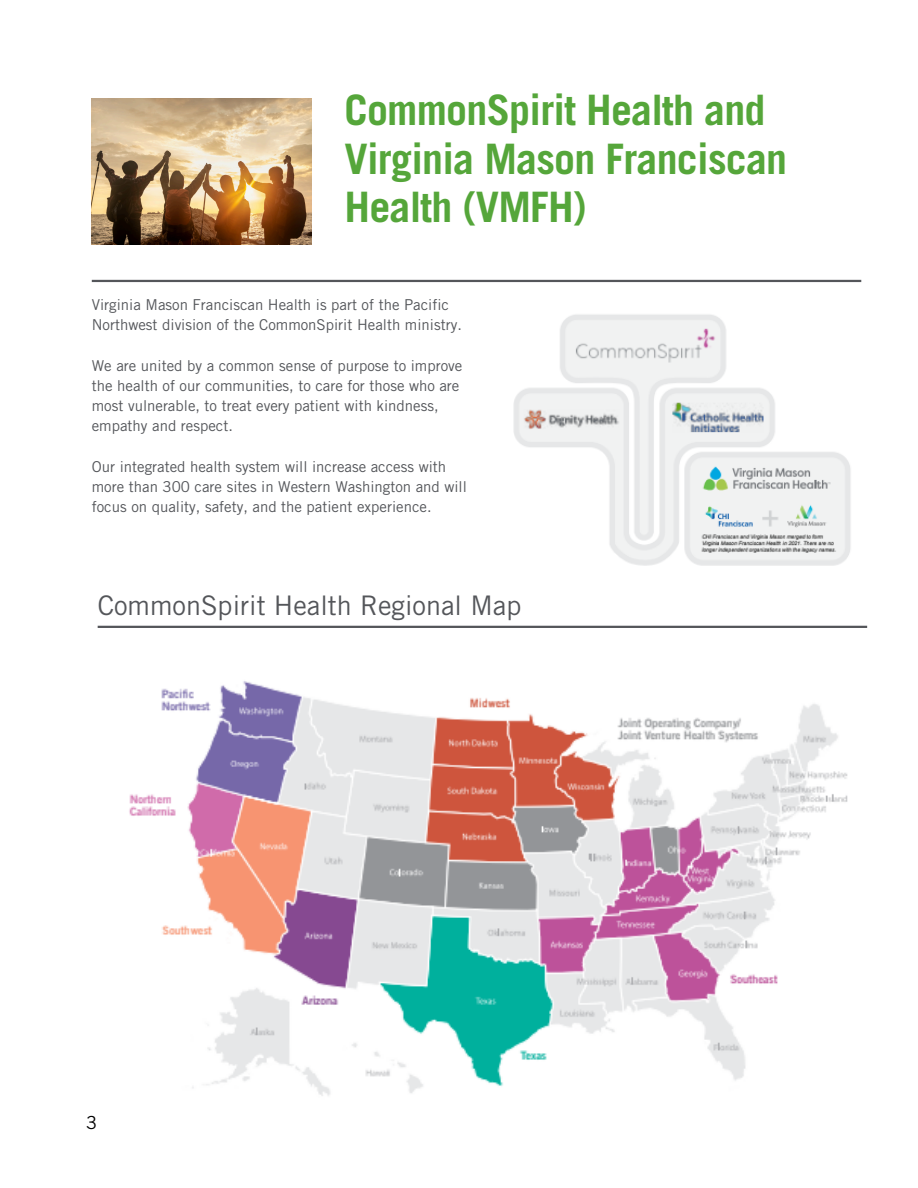
<style>
.page{position:relative;width:918px;height:1188px;background:#fff}
.page>*{position:absolute;margin:0;border:0;box-sizing:border-box;transform-origin:0 0}
.t1{font:700 42px/48.3px "Trade Gothic LT Std";letter-spacing:-.02em;color:#55a63a}
.t2{font:27px "Trade Gothic LT Std";color:#54565a}
.t3{font:18px "Trade Gothic LT Std";color:#000}
.t4{font:15px/20.2px "Trade Gothic LT Std";color:#54565a}
</style>
<div class="page">
<img style="left:513px;top:314px;width:338px;height:252px">
<img style="left:92px;top:98px;width:219px;height:146px">
<hr style="left:92px;top:280px;width:769px;height:2px;background:#54565a">
<div style="left:492px;top:507px;width:57px;height:40px;background:#fff"></div>
<hr style="left:98px;top:626px;width:769px;height:2px;background:#54565a">
<img style="left:129px;top:681px;width:719px;height:415px">
<p class="t1" style="left:345px;top:92px;width:444px">CommonSpirit Health and<br>Virginia Mason Franciscan<br>Health (VMFH)</p>
<p class="t4" style="left:92px;top:296px;width:372px">Virginia Mason Franciscan Health is part of the Pacific<br>Northwest division of the CommonSpirit Health ministry.</p>
<p class="t4" style="left:92px;top:357px;width:372px">We are united by a common sense of purpose to improve the health of our communities, to care for those who are most vulnerable, to treat every patient with kindness, empathy and respect.</p>
<h2 class="t4" style="left:92px;top:458px;width:377px">Our integrated health system will increase access with more than 300 care sites in Western Washington and will focus on quality, safety, and the patient experience.</h2>
<p class="t2" style="left:98px;top:595px;width:425px">CommonSpirit Health Regional Map</p>
<p class="t3" style="left:86px;top:1116px;width:12px">3</p>
</div>
